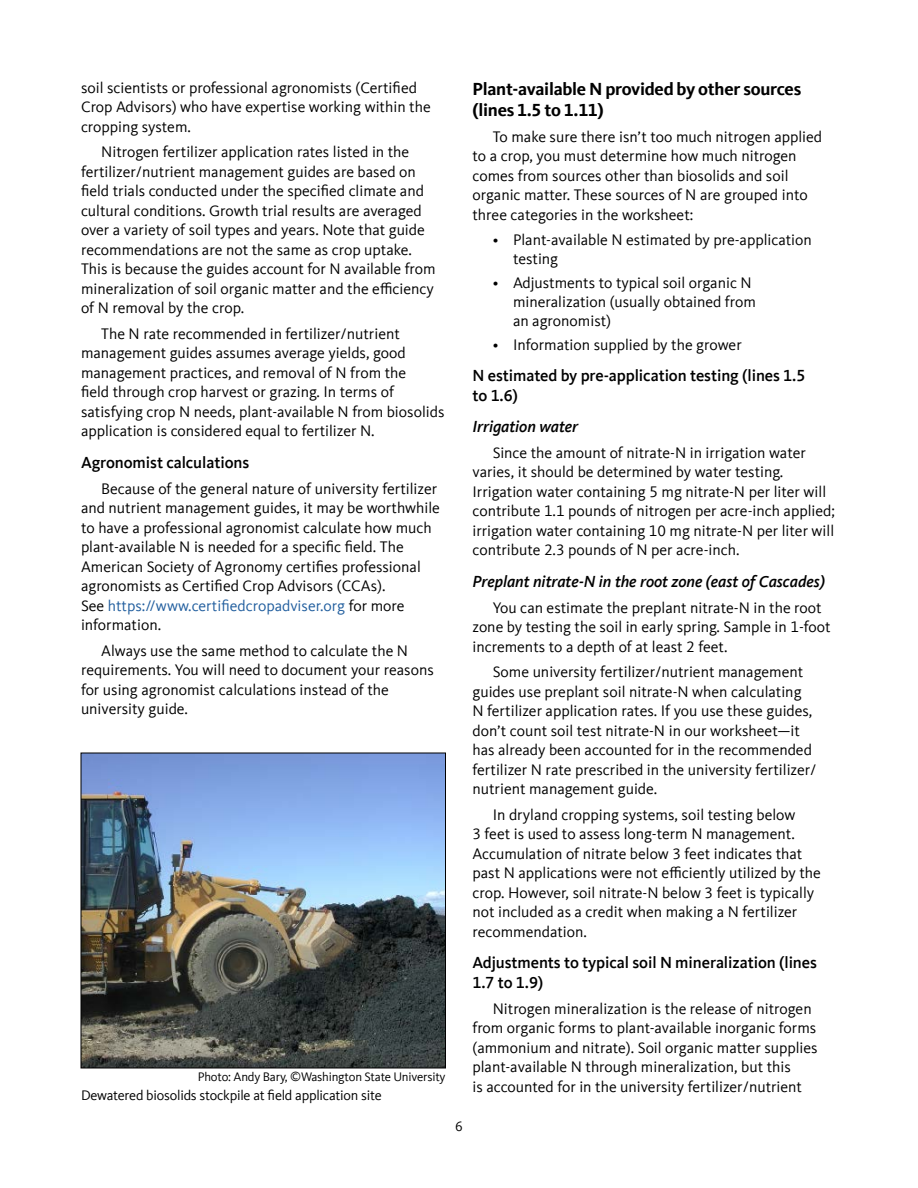
<style>
.page{position:relative;width:918px;height:1188px;background:#fff}
.page>*{position:absolute;margin:0;border:0;box-sizing:border-box;transform-origin:0 0}
.Subhead_2{font:700 18px/21.6px "Kievit Offc";letter-spacing:-.015em;color:#000}
.Subhead_3{font:500 16.5px/19.8px "Kievit Offc";letter-spacing:-.005em;color:#000}
.Subhead_4{font:italic 500 16.5px "Kievit Offc";letter-spacing:-.005em;color:#000}
.Body_text{font:15.75px/19.5px "Kievit Offc";color:#000}
.t1{font:14.25px "Kievit Offc";letter-spacing:-.015em;color:#000}
.t2{font:12.75px "Kievit Offc";letter-spacing:-.015em;color:#000}
.s1{color:#215e9e}
</style>
<div class="page">
<img style="left:83px;top:755px;width:361px;height:311px">
<div style="left:81px;top:753px;width:365px;height:315px;border:1px solid #000"></div>
<p class="Body_text" style="left:81px;top:78px;width:351px">soil scientists or professional agronomists (Certified<br>Crop Advisors) who have expertise working within the cropping system.</p>
<p class="Body_text" style="left:81px;top:143px;width:356px;text-indent:20px">Nitrogen fertilizer application rates listed in the fertilizer/nutrient management guides are based on field trials conducted under the specified climate and cultural conditions. Growth trial results are averaged over a variety of soil types and years. Note that guide recommendations are not the same as crop uptake.<br>This is because the guides account for N available from mineralization of soil organic matter and the efficiency of N removal by the crop.</p>
<p class="Body_text" style="left:81px;top:324px;width:365px;text-indent:20px">The N rate recommended in fertilizer/nutrient management guides assumes average yields, good management practices, and removal of N from the<br>field through crop harvest or grazing. In terms of satisfying crop N needs, plant-available N from biosolids application is considered equal to fertilizer N.</p>
<p class="Subhead_3" style="left:81px;top:453px;width:170px">Agronomist calculations</p>
<p class="Body_text" style="left:81px;top:479px;width:361px;text-indent:20px">Because of the general nature of university fertilizer and nutrient management guides, it may be worthwhile to have a professional agronomist calculate how much plant-available N is needed for a specific field. The American Society of Agronomy certifies professional agronomists as Certified Crop Advisors (CCAs).<br>See <span class="s1">https://www.certifiedcropadviser.org</span> for more information.</p>
<p class="Body_text" style="left:81px;top:641px;width:354px;text-indent:20px">Always use the same method to calculate the N requirements. You will need to document your reasons for using agronomist calculations instead of the university guide.</p>
<p class="t2" style="left:198px;top:1070px;width:249px">Photo: Andy Bary, ©Washington State University</p>
<p class="t1" style="left:81px;top:1088px;width:302px">Dewatered biosolids stockpile at field application site</p>
<p class="t1" style="left:455px;top:1119px;width:9px">6</p>
<h3 class="Subhead_2" style="left:472px;top:78px;width:330px">Plant-available N provided by other sources (lines 1.5 to 1.11)</h3>
<p class="Body_text" style="left:472px;top:127px;width:351px;text-indent:20px">To make sure there isn’t too much nitrogen applied to a crop, you must determine how much nitrogen comes from sources other than biosolids and soil organic matter. These sources of N are grouped into three categories in the worksheet:</p>
<p class="Body_text" style="left:513px;top:230px;width:300px;line-height:18.9px;text-indent:-20px">• Plant-available N estimated by pre-application testing</p>
<p class="Body_text" style="left:513px;top:273px;width:244px;line-height:18.9px;text-indent:-20px">• Adjustments to typical soil organic N mineralization (usually obtained from an agronomist)</p>
<p class="Body_text" style="left:493px;top:335px;width:251px">• Information supplied by the grower</p>
<p class="Subhead_3" style="left:472px;top:365px;width:334px">N estimated by pre-application testing (lines 1.5 to 1.6)</p>
<p class="Subhead_4" style="left:472px;top:417px;width:107px">Irrigation water</p>
<p class="Body_text" style="left:472px;top:443px;width:364px;text-indent:20px">Since the amount of nitrate-N in irrigation water varies, it should be determined by water testing.<br>Irrigation water containing 5 mg nitrate-N per liter will contribute 1.1 pounds of nitrogen per acre-inch applied; irrigation water containing 10 mg nitrate-N per liter will contribute 2.3 pounds of N per acre-inch.</p>
<p class="Subhead_4" style="left:472px;top:572px;width:354px">Preplant nitrate-N in the root zone (east of Cascades)</p>
<p class="Body_text" style="left:472px;top:598px;width:360px;text-indent:20px">You can estimate the preplant nitrate-N in the root zone by testing the soil in early spring. Sample in 1-foot increments to a depth of at least 2 feet.</p>
<p class="Body_text" style="left:472px;top:662px;width:346px;text-indent:20px">Some university fertilizer/nutrient management guides use preplant soil nitrate-N when calculating N fertilizer application rates. If you use these guides, don’t count soil test nitrate-N in our worksheet—it has already been accounted for in the recommended fertilizer N rate prescribed in the university fertilizer/ nutrient management guide.</p>
<p class="Body_text" style="left:472px;top:805px;width:350px;text-indent:20px">In dryland cropping systems, soil testing below<br>3 feet is used to assess long-term N management.<br>Accumulation of nitrate below 3 feet indicates that past N applications were not efficiently utilized by the crop. However, soil nitrate-N below 3 feet is typically not included as a credit when making a N fertilizer recommendation.</p>
<p class="Subhead_3" style="left:472px;top:953px;width:346px">Adjustments to typical soil N mineralization (lines<br>1.7 to 1.9)</p>
<p class="Body_text" style="left:472px;top:999px;width:347px;text-indent:20px">Nitrogen mineralization is the release of nitrogen from organic forms to plant-available inorganic forms (ammonium and nitrate). Soil organic matter supplies plant-available N through mineralization, but this<br>is accounted for in the university fertilizer/nutrient</p>
</div>
